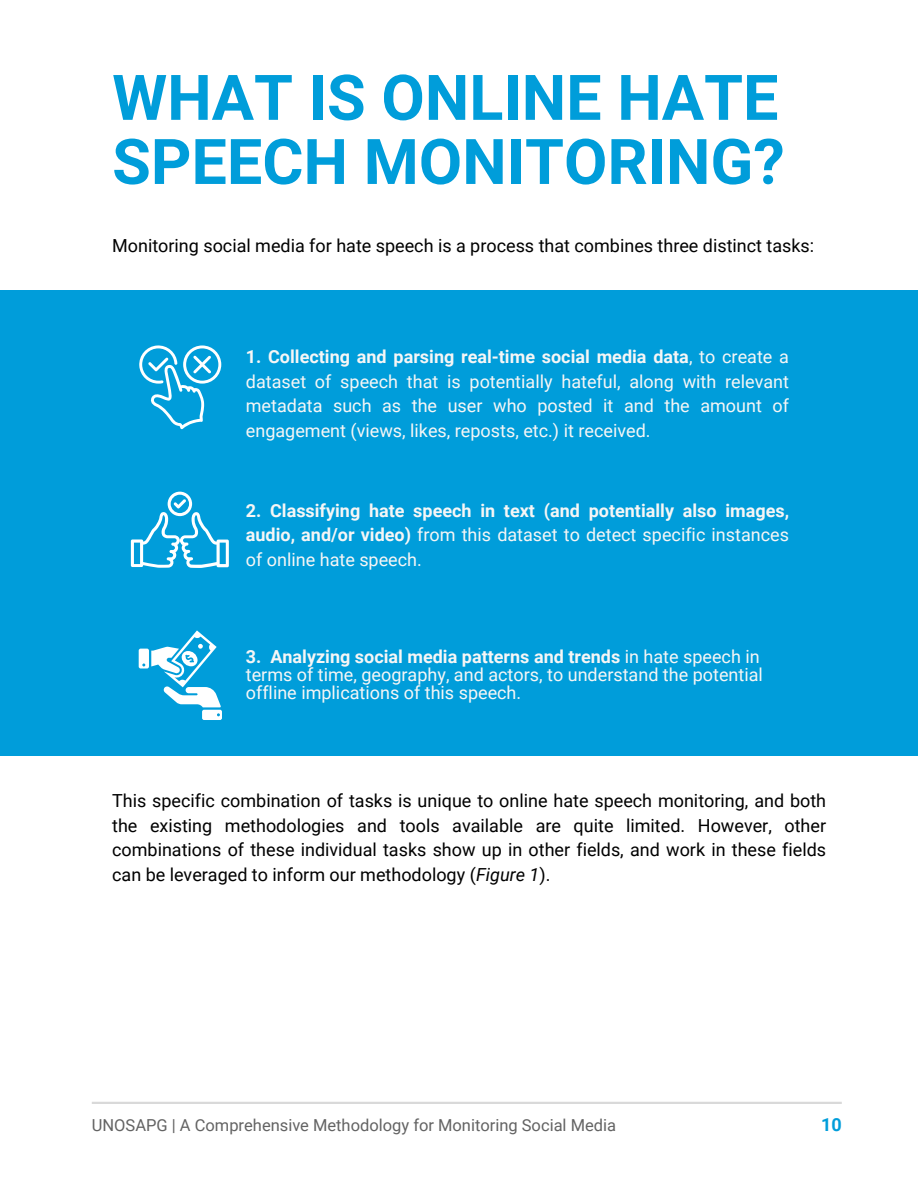
<style>
.page{position:relative;width:918px;height:1188px;background:#fff}
.page>*{position:absolute;margin:0;border:0;box-sizing:border-box;transform-origin:0 0}
.t1{font:700 63px/64.2px "Roboto";color:#009dda}
.t2{font:18px/24.8px "Roboto";color:#f6f6f6;text-align:justify}
.t3{font:18px/24.8px "Roboto";color:#000;text-align:justify}
.t4{font:700 18px/24.8px "Roboto";color:#f6f6f6;text-align:justify}
.t5{font:700 18px "Roboto";color:#009dda}
.t6{font:16.5px "Roboto";color:#636363}
.s1{font-weight:700}
.s2{font-weight:400}
.s3{font-style:italic}
</style>
<div class="page">
<hr style="left:92px;top:1102px;width:750px;height:2px;background:#d9d9d9">
<div style="left:0;top:291px;width:918px;height:465px;background:#009dda"></div>
<svg style="left:139px;top:345px;width:82px;height:84px"></svg>
<svg style="left:131px;top:492px;width:98px;height:76px"></svg>
<svg style="left:139px;top:630px;width:83px;height:90px"></svg>
<h1 class="t1" style="left:112px;top:66px;width:674px">WHAT IS ONLINE HATE<br>SPEECH MONITORING?</h1>
<p class="t3" style="left:112px;top:233px;width:704px">Monitoring social media for hate speech is a process that combines three distinct tasks:</p>
<p class="t2" style="left:246px;top:344px;width:545px"><span class="s1">1. Collecting and parsing real-time social media data</span>, to create a dataset of speech that is potentially hateful, along with relevant metadata such as the user who posted it and the amount of engagement (views, likes, reposts, etc.) it received.</p>
<p class="t4" style="left:246px;top:498px;width:545px">2. Classifying hate speech in text (and potentially also images, audio, and/or video) <span class="s2">from this dataset to detect specific instances of online hate speech.</span></p>
<p class="t2" style="left:246px;top:648px;width:519px;line-height:18px;text-align:left"><span class="s1">3. Analyzing social media patterns and trends</span> in hate speech in terms of time, geography, and actors, to understand the potential offline implications of this speech.</p>
<p class="t3" style="left:112px;top:788px;width:715px">This specific combination of tasks is unique to online hate speech monitoring, and both the existing methodologies and tools available are quite limited. However, other combinations of these individual tasks show up in other fields, and work in these fields can be leveraged to inform our methodology (<span class="s3">Figure 1</span>).</p>
<p class="t6" style="left:92px;top:1115px;width:526px">UNOSAPG | A Comprehensive Methodology for Monitoring Social Media</p>
<p class="t5" style="left:821px;top:1115px;width:22px">10</p>
</div>
